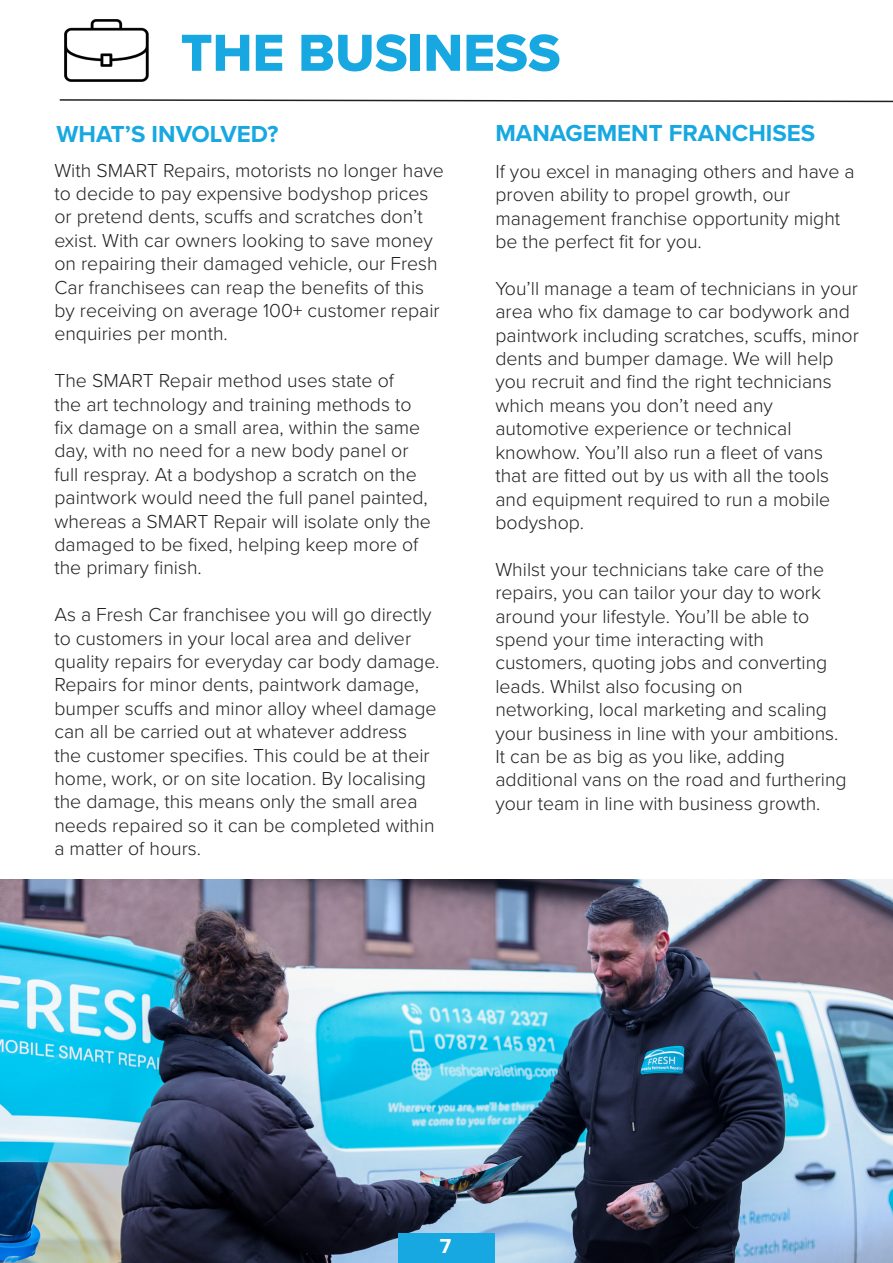
<style>
.page{position:relative;width:893px;height:1263px;background:#fff}
.page>*{position:absolute;margin:0;border:0;box-sizing:border-box;transform-origin:0 0}
.t1{font:54px "Proxima Nova Extrabld";color:#18a8e1}
.t2{font:700 24px "Proxima Nova";color:#18a8e1}
.t3{font:700 21px "Proxima Nova";color:#fff}
.t4{font:300 19.5px/23.4px "Proxima Nova";color:#231f20}
</style>
<div class="page">
<img style="left:0;top:879px;width:893px;height:384px">
<svg style="left:59px;top:99px;width:834px;height:4px"></svg>
<img style="left:64px;top:19px;width:85px;height:63px">
<div style="left:398px;top:1233px;width:97px;height:30px;background:#18a8e1"></div>
<p class="t1" style="left:181px;top:13px;width:381px">THE BUSINESS</p>
<p class="t2" style="left:57px;top:116px;width:223px">WHAT’S INVOLVED?</p>
<p class="t4" style="left:54px;top:157px;width:391px">With SMART Repairs, motorists no longer have to decide to pay expensive bodyshop prices or pretend dents, scuffs and scratches don’t</p>
<p class="t4" style="left:54px;top:227px;width:387px">exist. With car owners looking to save money on repairing their damaged vehicle, our Fresh Car franchisees can reap the benefits of this by receiving on average 100+ customer repair</p>
<p class="t4" style="left:54px;top:321px;width:175px">enquiries per month.</p>
<p class="t4" style="left:54px;top:368px;width:378px">The SMART Repair method uses state of<br>the art technology and training methods to fix damage on a small area, within the same day, with no need for a new body panel or full respray. At a bodyshop a scratch on the paintwork would need the full panel painted, whereas a SMART Repair will isolate only the damaged to be fixed, helping keep more of the primary finish.</p>
<p class="t4" style="left:54px;top:602px;width:387px">As a Fresh Car franchisee you will go directly to customers in your local area and deliver quality repairs for everyday car body damage.<br>Repairs for minor dents, paintwork damage, bumper scuffs and minor alloy wheel damage can all be carried out at whatever address<br>the customer specifies. This could be at their home, work, or on site location. By localising the damage, this means only the small area needs repaired so it can be completed within a matter of hours.</p>
<p class="t2" style="left:495px;top:115px;width:321px">MANAGEMENT FRANCHISES</p>
<p class="t4" style="left:495px;top:159px;width:361px">If you excel in managing others and have a proven ability to propel growth, our</p>
<p class="t4" style="left:495px;top:205px;width:346px">management franchise opportunity might be the perfect fit for you.</p>
<p class="t4" style="left:495px;top:276px;width:365px">You’ll manage a team of technicians in your area who fix damage to car bodywork and paintwork including scratches, scuffs, minor dents and bumper damage. We will help you recruit and find the right technicians which means you don’t need any</p>
<p class="t4" style="left:495px;top:416px;width:298px">automotive experience or technical</p>
<p class="t4" style="left:495px;top:439px;width:336px">knowhow. You’ll also run a fleet of vans that are fitted out by us with all the tools and equipment required to run a mobile bodyshop.</p>
<p class="t4" style="left:495px;top:556px;width:330px">Whilst your technicians take care of the repairs, you can tailor your day to work around your lifestyle. You’ll be able to spend your time interacting with</p>
<p class="t4" style="left:495px;top:650px;width:333px">customers, quoting jobs and converting leads. Whilst also focusing on</p>
<p class="t4" style="left:495px;top:697px;width:345px">networking, local marketing and scaling your business in line with your ambitions.</p>
<p class="t4" style="left:495px;top:744px;width:291px">It can be as big as you like, adding</p>
<p class="t4" style="left:495px;top:767px;width:353px">additional vans on the road and furthering your team in line with business growth.</p>
<p class="t3" style="left:440px;top:1230px;width:13px">7</p>
</div>
